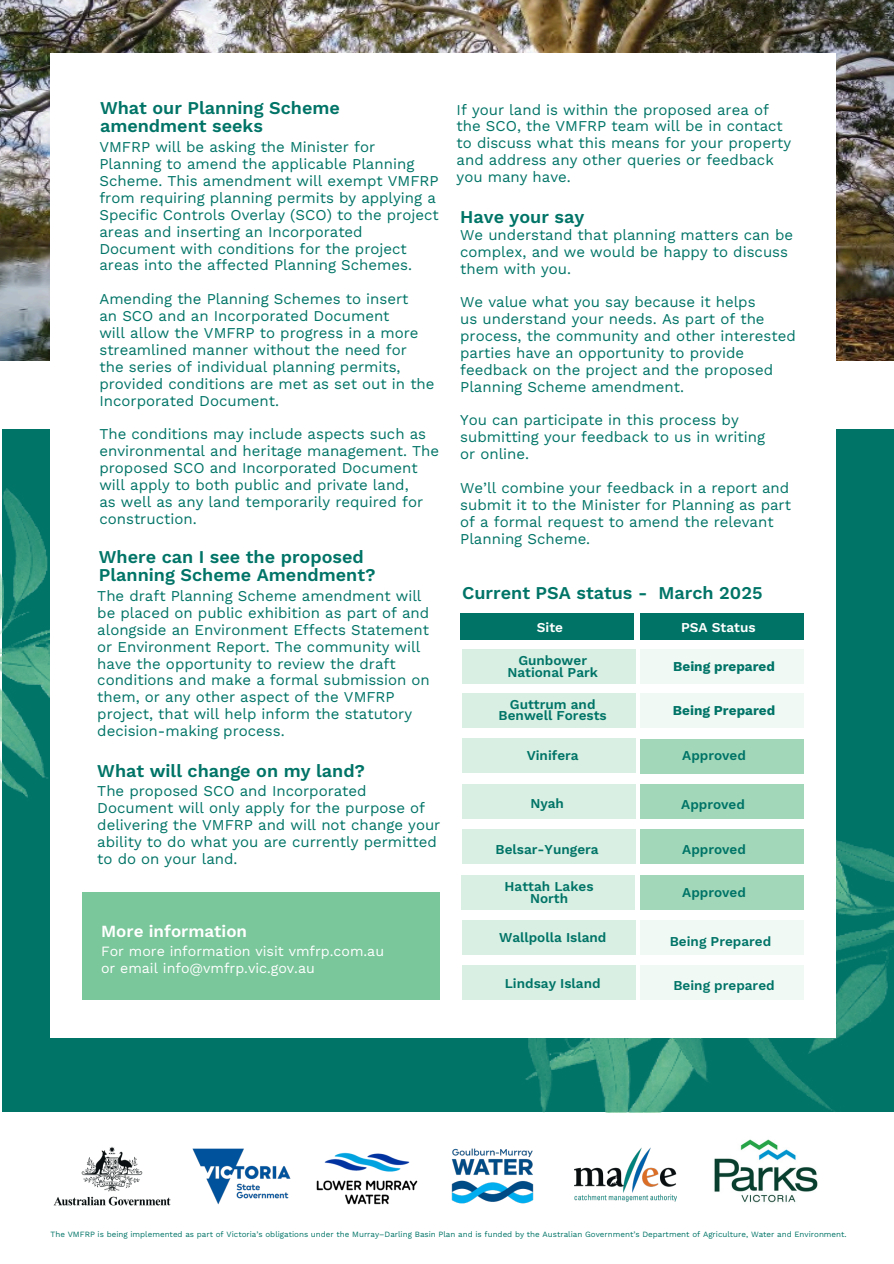
<style>
.page{position:relative;width:894px;height:1264px;background:#fff}
.page>*{position:absolute;margin:0;border:0;box-sizing:border-box;transform-origin:0 0}
.t1{font:600 18px/18px "Work Sans";color:#007467}
.t2{font:600 16.95px "Work Sans";color:#fff}
.t3{font:15px/16.8px "Work Sans";color:#007467}
.t4{font:14.25px/16.8px "Work Sans";color:#fff}
.t5{font:600 13.5px/11.2px "Work Sans";color:#007467;text-align:center}
.t6{font:700 13.5px "Work Sans";color:#007467}
.t7{font:600 13.5px "Work Sans";color:#fff}
.t8{font:7.95px "Work Sans";color:#007467}
</style>
<div class="page">
<div style="left:2px;top:430px;width:891px;height:681px;background:#007467"></div>
<img style="left:0;top:0;width:893px;height:360px">
<img style="left:0;top:429px;width:51px;height:385px">
<img style="left:430px;top:840px;width:463px;height:272px">
<img style="left:53px;top:1147px;width:118px;height:59px">
<img style="left:192px;top:1148px;width:99px;height:57px">
<img style="left:451px;top:1148px;width:83px;height:56px">
<div style="left:51px;top:53px;width:785px;height:985px;background:#fff"></div>
<img style="left:574px;top:1147px;width:103px;height:55px">
<img style="left:316px;top:1152px;width:102px;height:53px">
<img style="left:714px;top:1139px;width:104px;height:64px">
<div style="left:460px;top:613px;width:174px;height:26px;background:#007366"></div>
<div style="left:640px;top:613px;width:163px;height:26px;background:#007366"></div>
<div style="left:462px;top:649px;width:174px;height:35px;background:#d9efe3"></div>
<div style="left:640px;top:649px;width:163px;height:35px;background:#f1f9f5"></div>
<div style="left:462px;top:693px;width:174px;height:34px;background:#d9efe3"></div>
<div style="left:640px;top:693px;width:163px;height:34px;background:#f1f9f5"></div>
<div style="left:462px;top:738px;width:174px;height:35px;background:#d9efe3"></div>
<div style="left:462px;top:784px;width:174px;height:35px;background:#d9efe3"></div>
<div style="left:640px;top:784px;width:163px;height:35px;background:#a2d7b9"></div>
<div style="left:640px;top:738px;width:163px;height:35px;background:#a2d7b9"></div>
<div style="left:462px;top:829px;width:174px;height:35px;background:#d9efe3"></div>
<div style="left:461px;top:875px;width:174px;height:35px;background:#d9efe3"></div>
<div style="left:639px;top:875px;width:164px;height:35px;background:#a2d7b9"></div>
<div style="left:639px;top:829px;width:164px;height:35px;background:#a2d7b9"></div>
<div style="left:462px;top:920px;width:174px;height:35px;background:#d9efe3"></div>
<div style="left:640px;top:920px;width:163px;height:35px;background:#f1f9f5"></div>
<div style="left:83px;top:892px;width:356px;height:107px;background:#7ac79b"></div>
<div style="left:462px;top:964px;width:174px;height:35px;background:#d9efe3"></div>
<div style="left:639px;top:964px;width:164px;height:35px;background:#f1f9f5"></div>
<h1 class="t1" style="left:100px;top:99px;width:241px">What our Planning Scheme amendment seeks</h1>
<h3 class="t3" style="left:99px;top:139px;width:341px">VMFRP will be asking the Minister for Planning to amend the applicable Planning Scheme. This amendment will exempt VMFRP from requiring planning permits by applying a Specific Controls Overlay (SCO) to the project areas and inserting an Incorporated Document with conditions for the project areas into the affected Planning Schemes.</h3>
<h3 class="t3" style="left:99px;top:291px;width:336px">Amending the Planning Schemes to insert<br>an SCO and an Incorporated Document<br>will allow the VMFRP to progress in a more streamlined manner without the need for the series of individual planning permits, provided conditions are met as set out in the</h3>
<h3 class="t3" style="left:99px;top:392px;width:181px">Incorporated Document.</h3>
<h3 class="t3" style="left:99px;top:426px;width:341px">The conditions may include aspects such as environmental and heritage management. The proposed SCO and Incorporated Document will apply to both public and private land,</h3>
<h1 class="t3" style="left:99px;top:493px;width:325px">as well as any land temporarily required for construction.</h1>
<h2 class="t1" style="left:99px;top:547px;width:278px">Where can I see the proposed<br>Planning Scheme Amendment?</h2>
<h3 class="t3" style="left:97px;top:587px;width:334px">The draft Planning Scheme amendment will be placed on public exhibition as part of and alongside an Environment Effects Statement or Environment Report. The community will have the opportunity to review the draft conditions and make a formal submission on them, or any other aspect of the VMFRP project, that will help inform the statutory decision-making process.</h3>
<h3 class="t1" style="left:97px;top:761px;width:269px">What will change on my land?</h3>
<h3 class="t3" style="left:97px;top:782px;width:344px">The proposed SCO and Incorporated Document will only apply for the purpose of delivering the VMFRP and will not change your ability to do what you are currently permitted to do on your land.</h3>
<h1 class="t2" style="left:101px;top:920px;width:147px">More information</h1>
<h1 class="t4" style="left:101px;top:942px;width:284px">For more information visit vmfrp.com.au or email info@vmfrp.vic.gov.au</h1>
<h3 class="t3" style="left:456px;top:101px;width:336px">If your land is within the proposed area of the SCO, the VMFRP team will be in contact to discuss what this means for your property</h3>
<h3 class="t3" style="left:456px;top:152px;width:319px">and address any other queries or feedback you many have.</h3>
<h3 class="t1" style="left:460px;top:208px;width:125px">Have your say</h3>
<h3 class="t3" style="left:460px;top:226px;width:334px">We understand that planning matters can be complex, and we would be happy to discuss them with you.</h3>
<h3 class="t3" style="left:460px;top:294px;width:337px">We value what you say because it helps<br>us understand your needs. As part of the process, the community and other interested parties have an opportunity to provide feedback on the project and the proposed Planning Scheme amendment.</h3>
<h3 class="t3" style="left:460px;top:412px;width:306px">You can participate in this process by submitting your feedback to us in writing or online.</h3>
<h3 class="t3" style="left:460px;top:479px;width:332px">We’ll combine your feedback in a report and submit it to the Minister for Planning as part</h3>
<h3 class="t3" style="left:460px;top:513px;width:315px">of a formal request to amend the relevant<br>Planning Scheme.</h3>
<h2 class="t1" style="left:462px;top:584px;width:302px">Current PSA status - March 2025</h2>
<h2 class="t7" style="left:536px;top:619px;width:28px">Site</h2>
<h2 class="t7" style="left:681px;top:619px;width:76px">PSA Status</h2>
<h2 class="t5" style="left:507px;top:655px;width:92px">Gunbower<br>National Park</h2>
<h2 class="t5" style="left:498px;top:698px;width:110px">Guttrum and<br>Benwell Forests</h2>
<h2 class="t5" style="left:526px;top:749px;width:53px">Vinifera</h2>
<h2 class="t5" style="left:530px;top:797px;width:35px">Nyah</h2>
<h2 class="t5" style="left:495px;top:843px;width:105px">Belsar-Yungera</h2>
<h2 class="t5" style="left:504px;top:881px;width:90px">Hattah Lakes<br>North</h2>
<h2 class="t5" style="left:499px;top:932px;width:109px">Wallpolla Island</h2>
<h2 class="t5" style="left:504px;top:977px;width:97px">Lindsay Island</h2>
<h2 class="t6" style="left:673px;top:658px;width:103px">Being prepared</h2>
<h2 class="t6" style="left:672px;top:702px;width:104px">Being Prepared</h2>
<h2 class="t5" style="left:682px;top:750px;width:65px">Approved</h2>
<h2 class="t5" style="left:681px;top:799px;width:65px">Approved</h2>
<h2 class="t5" style="left:682px;top:843px;width:65px">Approved</h2>
<h2 class="t5" style="left:682px;top:886px;width:65px">Approved</h2>
<p class="t5" style="left:669px;top:935px;width:103px">Being Prepared</p>
<p class="t5" style="left:673px;top:979px;width:103px">Being prepared</p>
<p class="t8" style="left:51px;top:1229px;width:797px">The VMFRP is being implemented as part of Victoria’s obligations under the Murray–Darling Basin Plan and is funded by the Australian Government’s Department of Agriculture, Water and Environment.</p>
</div>
